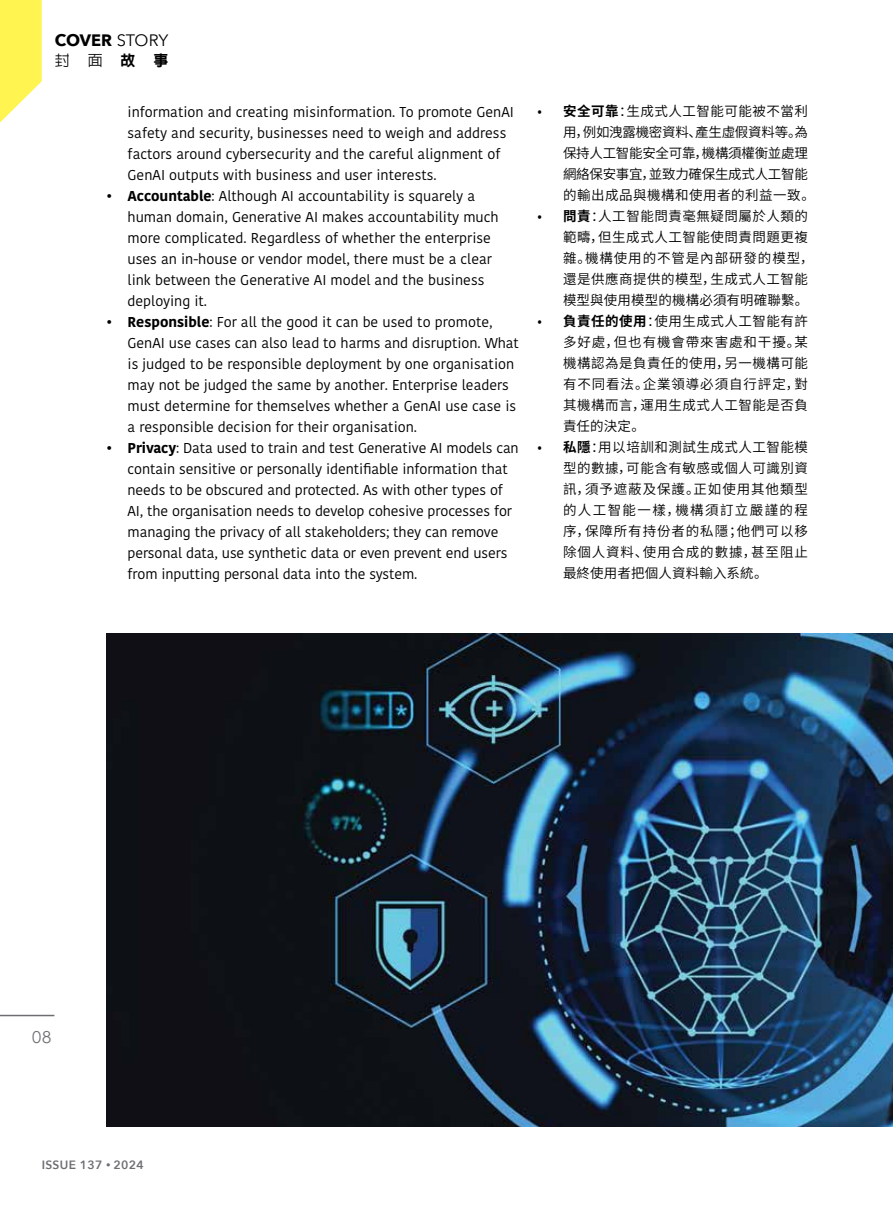
<style>
.page{position:relative;width:893px;height:1212px;background:#fff}
.page>*{position:absolute;margin:0;border:0;box-sizing:border-box;transform-origin:0 0}
.t1{font:700 16.5px "Avenir Next";letter-spacing:-.005em;color:#000}
.t2{font:16.5px "Century Gothic";color:#6d6e71}
.t3{font:500 15px "AR Hei B5";color:#000}
.t4{font:14.25px/21px "Kohinoor Bangla";color:#000}
.t5{font:13.5px/21px "Source Han Sans CN";letter-spacing:.04em;color:#000;text-align:justify}
.t6{font:13.5px/21px "Source Han Sans CN";letter-spacing:-.02em;color:#000}
.t7{font:600 12px "Avenir Next";letter-spacing:.03em;color:#6d6e71}
.s1{font-weight:400}
.s2{font-weight:800}
.s3{font-weight:700}
.s4{font-size:9px}
</style>
<div class="page">
<hr style="left:0;top:1015px;width:54px;height:1px;background:#6d6e71">
<svg style="left:0;top:0;width:42px;height:123px"></svg>
<img style="left:106px;top:634px;width:787px;height:492px">
<p class="t1" style="left:55px;top:26px;width:115px">COVER <span class="s1">STORY</span></p>
<p class="t3" style="left:55px;top:53px;width:115px">封面<span class="s2">故事</span></p>
<p class="t4" style="left:128px;top:101px;width:388px">information and creating misinformation. To promote GenAI safety and security, businesses need to weigh and address factors around cybersecurity and the careful alignment of GenAI outputs with business and user interests.</p>
<p class="t4" style="left:128px;top:185px;width:373px;text-indent:-21px">• <span class="s3">Accountable</span>: Although AI accountability is squarely a human domain, Generative AI makes accountability much more complicated. Regardless of whether the enterprise uses an in-house or vendor model, there must be a clear link between the Generative AI model and the business deploying it.</p>
<p class="t4" style="left:128px;top:311px;width:393px;text-indent:-21px">• <span class="s3">Responsible</span>: For all the good it can be used to promote, GenAI use cases can also lead to harms and disruption. What is judged to be responsible deployment by one organisation may not be judged the same by another. Enterprise leaders must determine for themselves whether a GenAI use case is a responsible decision for their organisation.</p>
<p class="t4" style="left:128px;top:437px;width:393px;text-indent:-21px">• <span class="s3">Privacy</span>: Data used to train and test Generative AI models can contain sensitive or personally identifiable information that needs to be obscured and protected. As with other types of AI, the organisation needs to develop cohesive processes for managing the privacy of all stakeholders; they can remove personal data, use synthetic data or even prevent end users from inputting personal data into the system.</p>
<p class="t6" style="left:563px;top:101px;width:253px;text-indent:-26px">• <span class="s3">安全可靠</span>：生成式人工智能可能被不當利用，例如洩露機密資料、產生虛假資料等。為保持人工智能安全可靠，機構須權衡並處理網絡保安事宜，並致力確保生成式人工智能的輸出成品與機構和使用者的利益一致。</p>
<p class="t5" style="left:563px;top:206px;width:252px;text-align:left;text-indent:-26px">• <span class="s3">問責</span>：人工智能問責毫無疑問屬於人類的範疇，但生成式人工智能使問責問題更複雜。機構使用的不管是內部研發的模型，還是供應商提供的模型，生成式人工智能模型與使用模型的機構必須有明確聯繫。</p>
<p class="t5" style="left:563px;top:311px;width:246px;text-indent:-26px">• <span class="s3">負責任的使用</span>：使用生成式人工智能有許多好處，但也有機會帶來害處和干擾。某機構認為是負責任的使用，另一機構可能有不同看法。企業領導必須自行評定，對其機構而言，運用生成式人工智能是否負責任的決定。</p>
<p class="t5" style="left:563px;top:437px;width:246px;text-indent:-26px">• <span class="s3">私隱</span>：用以培訓和測試生成式人工智能模型的數據，可能含有敏感或個人可識別資訊，須予遮蔽及保護。正如使用其他類型的人工智能一樣，機構須訂立嚴謹的程序，保障所有持份者的私隱；他們可以移除個人資料、使用合成的數據，甚至阻止最終使用者把個人資料輸入系統。</p>
<p class="t2" style="left:32px;top:1027px;width:21px">08</p>
<p class="t7" style="left:42px;top:1154px;width:104px">ISSUE 137 <span class="s4">•</span> 2024</p>
</div>
